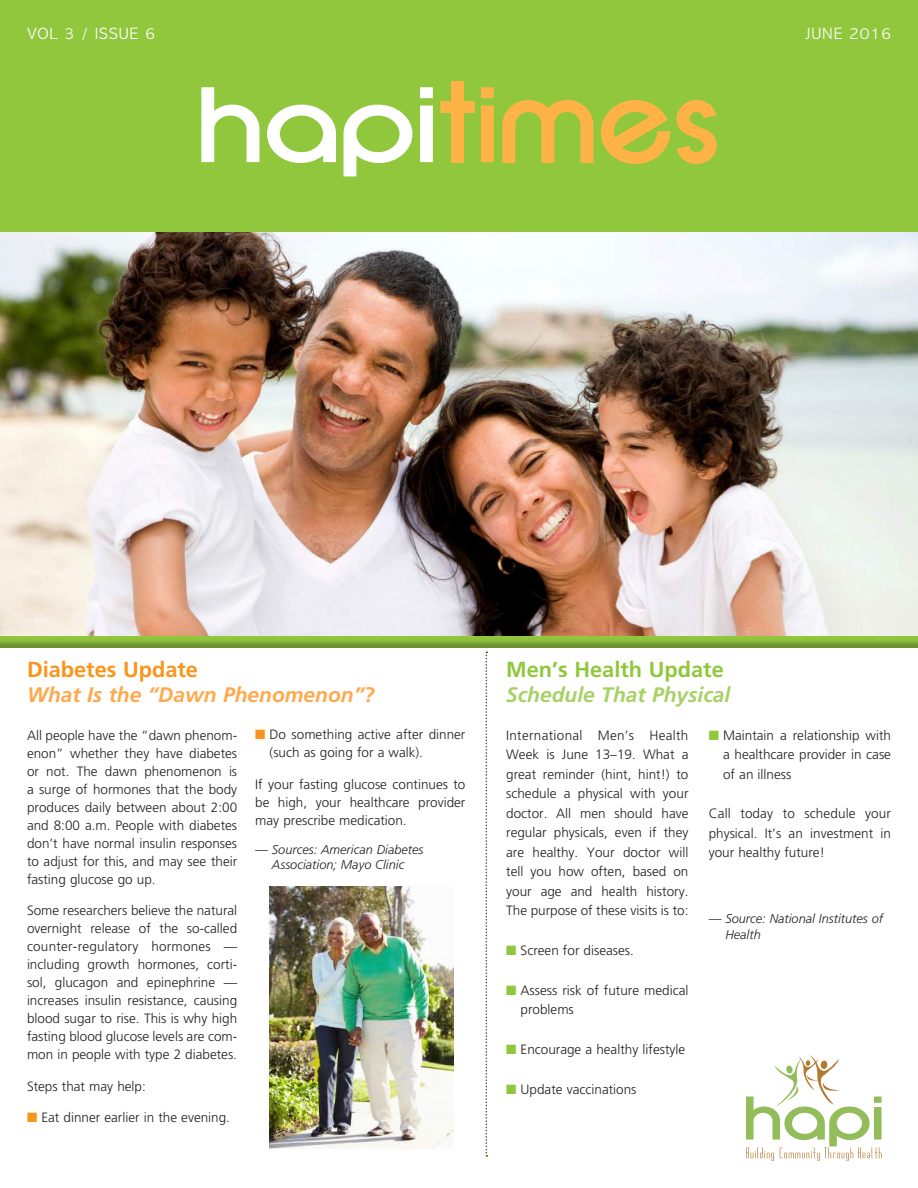
<style>
.page{position:relative;width:918px;height:1188px;background:#fff}
.page>*{position:absolute;margin:0;border:0;box-sizing:border-box;transform-origin:0 0}
.t1{font:700 21.75px "Frutiger";color:#90c73d}
.t2{font:700 21.75px "Frutiger";color:#f9951b}
.t3{font:italic 700 21px "Frutiger";color:#fea94d}
.t4{font:italic 700 21px "Frutiger";color:#a7d164}
.t5{font:300 16.5px "Abadi";letter-spacing:.05em;color:#fff}
.t6{font:300 13.5px/18px "Frutiger";color:#241f1f;text-align:justify}
.t7{font:italic 300 12.75px/15.3px "Frutiger";color:#241f1f}
.s1{color:#f9951b}
.s2{color:#90c73d}
</style>
<div class="page">
<div style="left:0;top:0;width:918px;height:648px;background:#90c73d"></div>
<svg style="left:201px;top:87px;width:58px;height:75px"></svg>
<svg style="left:267px;top:105px;width:69px;height:58px"></svg>
<svg style="left:344px;top:105px;width:68px;height:71px"></svg>
<svg style="left:420px;top:87px;width:13px;height:75px"></svg>
<svg style="left:440px;top:81px;width:35px;height:82px"></svg>
<svg style="left:502px;top:100px;width:91px;height:63px"></svg>
<svg style="left:601px;top:100px;width:69px;height:64px"></svg>
<svg style="left:677px;top:100px;width:40px;height:64px"></svg>
<svg style="left:481px;top:87px;width:13px;height:75px"></svg>
<div style="left:0;top:638px;width:918px;height:16px;background:#241f1f;opacity:.35"></div>
<div style="left:0;top:648px;width:918px;height:7px;background:#fff"></div>
<img style="left:0;top:232px;width:918px;height:403px">
<svg style="left:746px;top:1055px;width:136px;height:106px"></svg>
<svg style="left:486px;top:652px;width:1px;height:505px"></svg>
<img style="left:270px;top:887px;width:183px;height:262px">
<p class="t5" style="left:27px;top:25px;width:130px">VOL 3 / ISSUE 6</p>
<p class="t5" style="left:806px;top:25px;width:86px">JUNE 2016</p>
<h1 class="t2" style="left:27px;top:656px;width:173px">Diabetes Update</h1>
<h2 class="t3" style="left:27px;top:682px;width:349px">What Is the “Dawn Phenomenon”?</h2>
<p class="t6" style="left:27px;top:726px;width:212px">All people have the “dawn phenom&shy;enon” whether they have diabetes or not. The dawn phenomenon is a surge of hormones that the body produces daily between about 2:00 and 8:00 a.m. People with diabetes don’t have normal insulin responses to adjust for this, and may see their fasting glucose go up.</p>
<p class="t6" style="left:27px;top:901px;width:212px">Some researchers believe the natural overnight release of the so-called counter-regulatory hormones — including growth hormones, corti&shy;sol, glucagon and epinephrine — increases insulin resistance, causing blood sugar to rise. This is why high fasting blood glucose levels are com&shy;mon in people with type 2 diabetes.</p>
<p class="t6" style="left:27px;top:1077px;width:120px">Steps that may help:</p>
<p class="t6" style="left:27px;top:1108px;width:205px"><span class="s1">■</span> Eat dinner earlier in the evening.</p>
<p class="t6" style="left:270px;top:726px;width:197px;text-indent:-14px"><span class="s1">■</span> Do something active after dinner (such as going for a walk).</p>
<p class="t6" style="left:255px;top:775px;width:212px">If your fasting glucose continues to be high, your healthcare provider may prescribe medication.</p>
<p class="t7" style="left:255px;top:841px;width:170px;text-align:center">— Sources: American Diabetes<br>Association; Mayo Clinic</p>
<h1 class="t1" style="left:506px;top:656px;width:219px">Men’s Health Update</h1>
<h2 class="t4" style="left:506px;top:682px;width:226px">Schedule That Physical</h2>
<p class="t6" style="left:506px;top:725px;width:184px;line-height:19.5px">International Men’s Health Week is June 13–19. What a great reminder (hint, hint!) to schedule a physical with your doctor. All men should have regular physicals, even if they are healthy. Your doctor will tell you how often, based on your age and health history.<br>The purpose of these visits is to:</p>
<p class="t6" style="left:506px;top:941px;width:129px"><span class="s2">■</span> Screen for diseases.</p>
<p class="t6" style="left:521px;top:980px;width:169px;line-height:19.5px;text-indent:-14px"><span class="s2">■</span> Assess risk of future medical problems</p>
<p class="t6" style="left:506px;top:1040px;width:181px"><span class="s2">■</span> Encourage a healthy lifestyle</p>
<p class="t6" style="left:506px;top:1080px;width:132px"><span class="s2">■</span> Update vaccinations</p>
<p class="t6" style="left:723px;top:725px;width:169px;line-height:19.5px;text-indent:-14px"><span class="s2">■</span> Maintain a relationship with a healthcare provider in case of an illness</p>
<p class="t6" style="left:709px;top:804px;width:184px;line-height:19.5px">Call today to schedule your physical. It’s an investment in your healthy future!</p>
<p class="t7" style="left:725px;top:911px;width:159px;text-indent:-17px">— Source: National Institutes of<br>Health</p>
</div>
